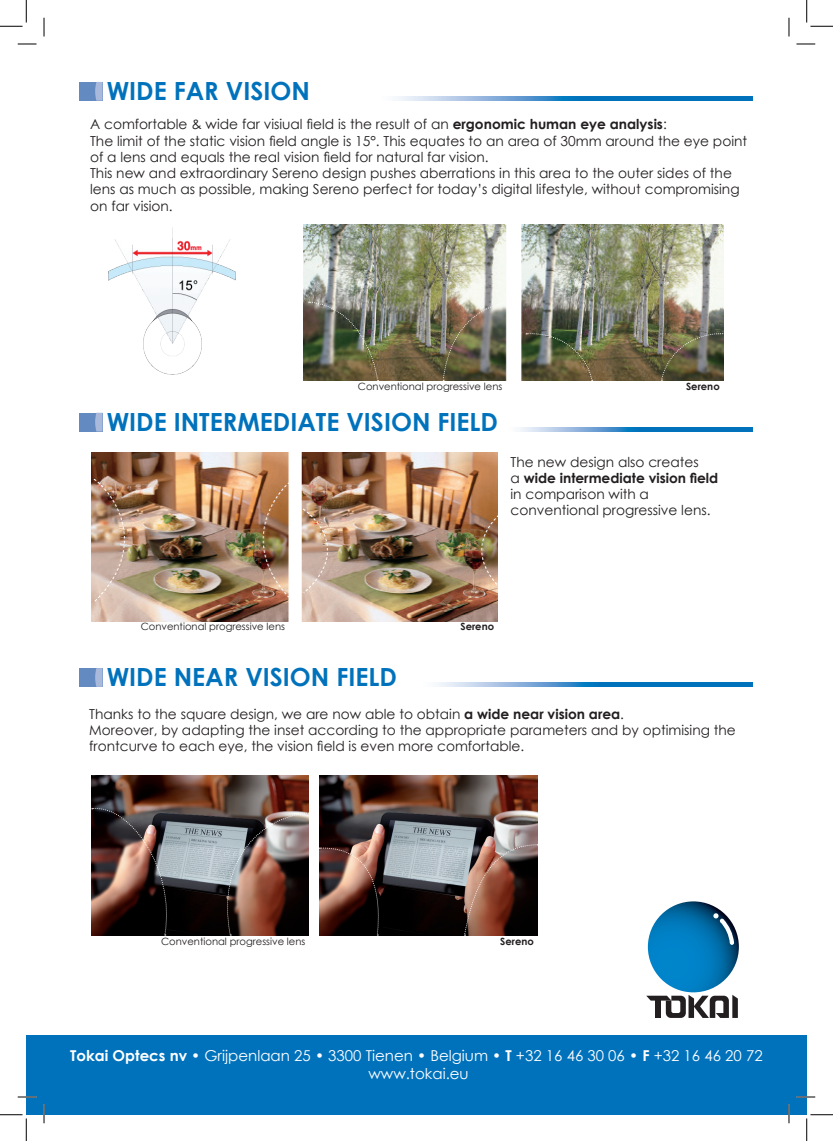
<style>
.page{position:relative;width:833px;height:1141px;background:#fff}
.page>*{position:absolute;margin:0;border:0;box-sizing:border-box;transform-origin:0 0}
.t1{font:700 25px "Century Gothic";color:#0072bc}
.t2{font:15px "Century Gothic";color:#fff}
.t3{font:13.75px/16.2px "Century Gothic";color:#231f20}
.t4{font:700 13.75px/16.2px "Century Gothic";color:#231f20}
.t5{font:10px "Century Gothic";color:#231f20}
.t6{font:700 10px "Century Gothic";color:#231f20}
.s1{font-weight:700}
.s2{font-weight:400}
</style>
<div class="page">
<svg style="left:519px;top:427px;width:233px;height:5px"></svg>
<div style="left:26px;top:1035px;width:780px;height:79px;background:#0072bc"></div>
<div style="left:79px;top:412px;width:23px;height:19px;background:#638ac1"></div>
<svg style="left:95px;top:412px;width:7px;height:19px"></svg>
<div style="left:79px;top:668px;width:23px;height:18px;background:#638ac1"></div>
<svg style="left:95px;top:668px;width:7px;height:18px"></svg>
<svg style="left:437px;top:682px;width:315px;height:4px"></svg>
<div style="left:79px;top:82px;width:23px;height:19px;background:#638ac1"></div>
<svg style="left:95px;top:82px;width:7px;height:19px"></svg>
<svg style="left:397px;top:96px;width:355px;height:4px"></svg>
<img style="left:303px;top:224px;width:419px;height:156px">
<img style="left:91px;top:452px;width:406px;height:169px">
<img style="left:526px;top:332px;width:66px;height:49px">
<svg style="left:660px;top:331px;width:64px;height:49px;background:#625f46"></svg>
<img style="left:442px;top:301px;width:70px;height:80px">
<img style="left:308px;top:301px;width:70px;height:80px">
<svg style="left:646px;top:995px;width:91px;height:22px"></svg>
<svg style="left:647px;top:901px;width:91px;height:91px;background:#0475b4"></svg>
<svg style="left:713px;top:913px;width:20px;height:31px"></svg>
<img style="left:91px;top:775px;width:218px;height:160px">
<img style="left:319px;top:775px;width:217px;height:160px">
<img style="left:92px;top:805px;width:83px;height:130px">
<img style="left:216px;top:812px;width:93px;height:123px">
<svg style="left:319px;top:847px;width:62px;height:88px;background:#5e3d35"></svg>
<img style="left:463px;top:843px;width:74px;height:92px">
<img style="left:109px;top:228px;width:126px;height:146px">
<svg style="left:18px;top:43px;width:18px;height:2px"></svg>
<svg style="left:796px;top:43px;width:18px;height:2px"></svg>
<svg style="left:18px;top:1096px;width:18px;height:1px"></svg>
<svg style="left:796px;top:1096px;width:18px;height:1px"></svg>
<svg style="left:43px;top:18px;width:2px;height:18px"></svg>
<svg style="left:43px;top:1104px;width:2px;height:19px"></svg>
<svg style="left:788px;top:18px;width:1px;height:18px"></svg>
<svg style="left:787px;top:1104px;width:2px;height:19px"></svg>
<svg style="left:0;top:0;width:27px;height:27px"></svg>
<svg style="left:0;top:1114px;width:27px;height:26px"></svg>
<svg style="left:806px;top:0;width:26px;height:27px"></svg>
<svg style="left:806px;top:1114px;width:26px;height:26px"></svg>
<p class="t1" style="left:107px;top:72px;width:205px">WIDE FAR VISION</p>
<p class="t3" style="left:90px;top:116px;width:578px">A comfortable &amp; wide far visiual field is the result of an <span class="s1">ergonomic human eye analysis</span>:</p>
<p class="t3" style="left:90px;top:132px;width:658px">The limit of the static vision field angle is 15°. This equates to an area of 30mm around the eye point of a lens and equals the real vision field for natural far vision.</p>
<p class="t3" style="left:90px;top:165px;width:650px">This new and extraordinary Sereno design pushes aberrations in this area to the outer sides of the lens as much as possible, making Sereno perfect for today’s digital lifestyle, without compromising on far vision.</p>
<p class="t5" style="left:358px;top:379px;width:146px">Conventional progressive lens</p>
<p class="t6" style="left:685px;top:379px;width:35px">Sereno</p>
<p class="t1" style="left:107px;top:402px;width:392px">WIDE INTERMEDIATE VISION FIELD</p>
<p class="t3" style="left:510px;top:453px;width:190px">The new design also creates</p>
<p class="t4" style="left:510px;top:469px;width:209px"><span class="s2">a</span> wide intermediate vision field <span class="s2">in comparison with a</span></p>
<p class="t3" style="left:510px;top:502px;width:201px">conventional progressive lens.</p>
<p class="t5" style="left:141px;top:619px;width:146px">Conventional progressive lens</p>
<p class="t1" style="left:107px;top:658px;width:291px">WIDE NEAR VISION FIELD</p>
<p class="t6" style="left:460px;top:619px;width:35px">Sereno</p>
<p class="t3" style="left:89px;top:705px;width:536px">Thanks to the square design, we are now able to obtain <span class="s1">a wide near vision area</span>.</p>
<p class="t3" style="left:89px;top:721px;width:647px">Moreover, by adapting the inset according to the appropriate parameters and by optimising the frontcurve to each eye, the vision field is even more comfortable.</p>
<p class="t5" style="left:161px;top:934px;width:146px">Conventional progressive lens</p>
<p class="t6" style="left:500px;top:933px;width:35px">Sereno</p>
<p class="t2" style="left:70px;top:1045px;width:693px"><span class="s1">Tokai Optecs nv</span> • Grijpenlaan 25 • 3300 Tienen • Belgium • <span class="s1">T</span> +32 16 46 30 06 • <span class="s1">F</span> +32 16 46 20 72</p>
<p class="t2" style="left:368px;top:1062px;width:102px">www.tokai.eu</p>
</div>
